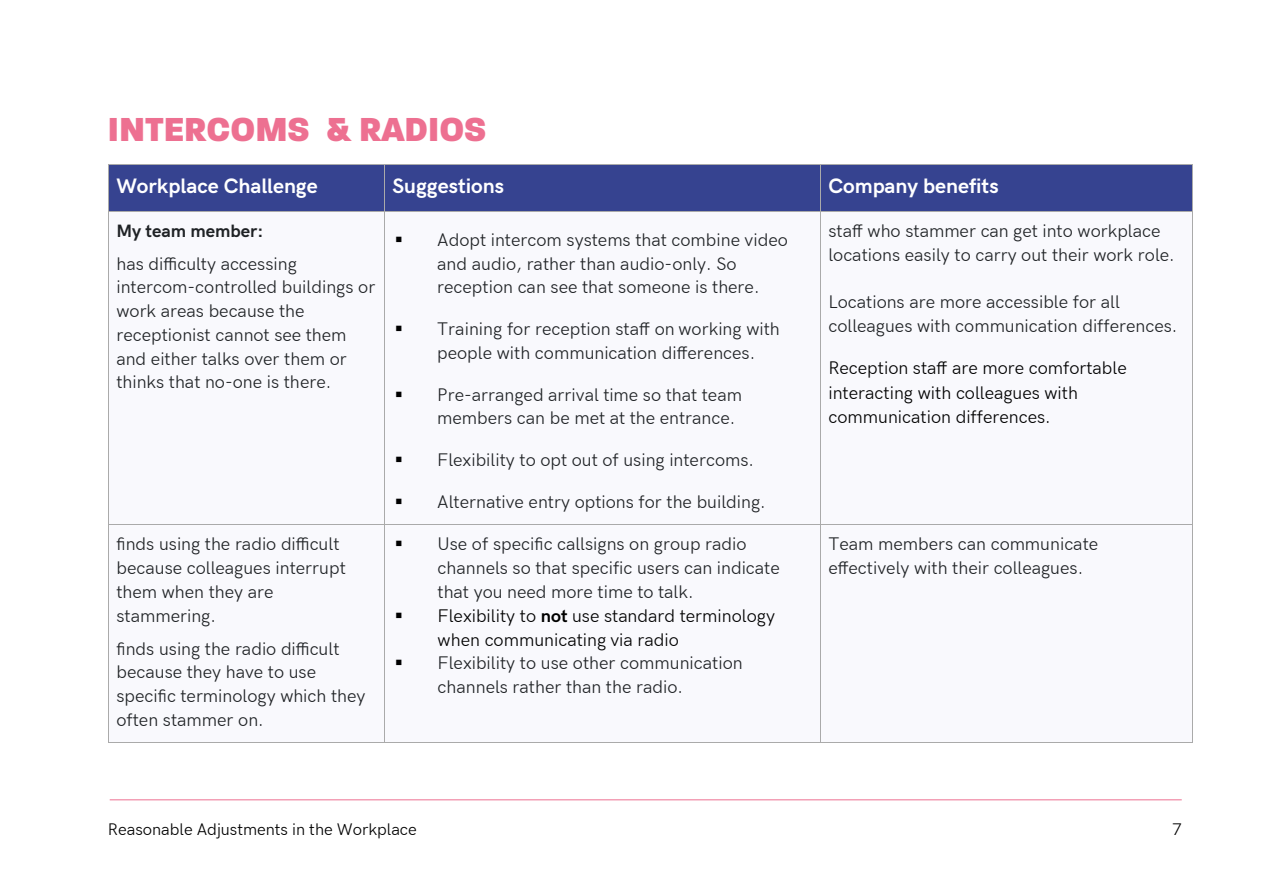
<style>
.page{position:relative;width:1263px;height:893px;background:#fff}
.page>*{position:absolute;margin:0;border:0;box-sizing:border-box;transform-origin:0 0}
.t1{font:800 36px "Paralucent";color:#ed7091}
.t2{font:700 21px "HK Grotesk";color:#fff}
.t3{font:18px "HK Grotesk";color:#1f2225}
.t4{font:18px "HK Grotesk";color:#000}
.t5{font:700 18px "HK Grotesk";color:#1f2225}
.t6{font:16.5px "HK Grotesk";color:#000}
.s1{font-weight:700}
</style>
<div class="page">
<hr style="left:110px;top:799px;width:1072px;height:1px;background:#ed7091">
<div style="left:109px;top:165px;width:275px;height:46px;background:#364390"></div>
<div style="left:385px;top:165px;width:435px;height:46px;background:#364390"></div>
<div style="left:821px;top:165px;width:371px;height:46px;background:#364390"></div>
<hr style="left:109px;top:164px;width:275px;height:1px;background:#aaa">
<hr style="left:385px;top:164px;width:435px;height:1px;background:#aaa">
<hr style="left:821px;top:164px;width:371px;height:1px;background:#aaa">
<hr style="left:108px;top:165px;width:1px;height:46px;background:#aaa">
<hr style="left:384px;top:165px;width:1px;height:46px;background:#aaa">
<hr style="left:820px;top:165px;width:1px;height:46px;background:#aaa">
<hr style="left:1192px;top:165px;width:1px;height:46px;background:#aaa">
<div style="left:109px;top:212px;width:275px;height:312px;background:#f9f9fd"></div>
<div style="left:385px;top:212px;width:435px;height:312px;background:#f9f9fd"></div>
<div style="left:821px;top:212px;width:371px;height:312px;background:#f9f9fd"></div>
<hr style="left:109px;top:211px;width:275px;height:1px;background:#aaa">
<hr style="left:385px;top:211px;width:435px;height:1px;background:#aaa">
<hr style="left:821px;top:211px;width:371px;height:1px;background:#aaa">
<hr style="left:108px;top:212px;width:1px;height:312px;background:#aaa">
<hr style="left:384px;top:212px;width:1px;height:312px;background:#aaa">
<hr style="left:820px;top:212px;width:1px;height:312px;background:#aaa">
<hr style="left:1192px;top:212px;width:1px;height:312px;background:#aaa">
<div style="left:109px;top:525px;width:275px;height:217px;background:#f9f9fd"></div>
<div style="left:385px;top:525px;width:435px;height:217px;background:#f9f9fd"></div>
<div style="left:821px;top:525px;width:371px;height:217px;background:#f9f9fd"></div>
<hr style="left:109px;top:524px;width:275px;height:1px;background:#aaa">
<hr style="left:385px;top:524px;width:435px;height:1px;background:#aaa">
<hr style="left:821px;top:524px;width:371px;height:1px;background:#aaa">
<hr style="left:108px;top:525px;width:1px;height:217px;background:#aaa">
<hr style="left:109px;top:742px;width:275px;height:1px;background:#aaa">
<hr style="left:384px;top:525px;width:1px;height:217px;background:#aaa">
<hr style="left:385px;top:742px;width:435px;height:1px;background:#aaa">
<hr style="left:820px;top:525px;width:1px;height:217px;background:#aaa">
<hr style="left:821px;top:742px;width:371px;height:1px;background:#aaa">
<hr style="left:1192px;top:525px;width:1px;height:217px;background:#aaa">
<p class="t1" style="left:108px;top:107px;width:380px">INTERCOMS &amp; RADIOS</p>
<p class="t2" style="left:116px;top:178px;width:203px">Workplace Challenge</p>
<p class="t2" style="left:393px;top:178px;width:113px">Suggestions</p>
<p class="t2" style="left:828px;top:178px;width:172px">Company benefits</p>
<p class="t5" style="left:116px;top:224px;width:148px">My team member:</p>
<p class="t3" style="left:116px;top:257px;width:182px">has difficulty accessing</p>
<p class="t3" style="left:116px;top:281px;width:260px">intercom-controlled buildings or</p>
<p class="t3" style="left:116px;top:305px;width:189px">work areas because the</p>
<p class="t3" style="left:116px;top:328px;width:232px">receptionist cannot see them</p>
<p class="t3" style="left:116px;top:352px;width:232px">and either talks over them or</p>
<p class="t3" style="left:116px;top:376px;width:216px">thinks that no-one is there.</p>
<p class="t3" style="left:828px;top:224px;width:333px">staff who stammer can get into workplace</p>
<p class="t3" style="left:828px;top:248px;width:348px">locations easily to carry out their work role.</p>
<p class="t3" style="left:828px;top:296px;width:293px">Locations are more accessible for all</p>
<p class="t3" style="left:828px;top:319px;width:350px">colleagues with communication differences.</p>
<p class="t4" style="left:828px;top:361px;width:300px">Reception staff are more comfortable</p>
<p class="t4" style="left:828px;top:386px;width:251px">interacting with colleagues with</p>
<p class="t4" style="left:828px;top:411px;width:224px">communication differences.</p>
<p class="t3" style="left:437px;top:233px;width:352px">Adopt intercom systems that combine video</p>
<p class="t3" style="left:437px;top:257px;width:301px">and audio, rather than audio-only. So</p>
<p class="t3" style="left:437px;top:281px;width:324px">reception can see that someone is there.</p>
<p class="t3" style="left:437px;top:323px;width:344px">Training for reception staff on working with</p>
<p class="t3" style="left:437px;top:346px;width:319px">people with communication differences.</p>
<p class="t3" style="left:437px;top:388px;width:306px">Pre-arranged arrival time so that team</p>
<p class="t3" style="left:437px;top:412px;width:300px">members can be met at the entrance.</p>
<p class="t3" style="left:437px;top:454px;width:318px">Flexibility to opt out of using intercoms.</p>
<p class="t3" style="left:437px;top:495px;width:330px">Alternative entry options for the building.</p>
<p class="t3" style="left:116px;top:538px;width:225px">finds using the radio difficult</p>
<p class="t3" style="left:116px;top:562px;width:231px">because colleagues interrupt</p>
<p class="t3" style="left:116px;top:585px;width:159px">them when they are</p>
<p class="t3" style="left:116px;top:609px;width:101px">stammering.</p>
<p class="t3" style="left:116px;top:642px;width:225px">finds using the radio difficult</p>
<p class="t3" style="left:116px;top:666px;width:201px">because they have to use</p>
<p class="t3" style="left:116px;top:689px;width:251px">specific terminology which they</p>
<p class="t3" style="left:116px;top:713px;width:149px">often stammer on.</p>
<p class="t3" style="left:438px;top:538px;width:310px">Use of specific callsigns on group radio</p>
<p class="t3" style="left:438px;top:562px;width:344px">channels so that specific users can indicate</p>
<p class="t3" style="left:438px;top:585px;width:257px">that you need more time to talk.</p>
<p class="t4" style="left:438px;top:609px;width:339px">Flexibility to <span class="s1">not</span> use standard terminology</p>
<p class="t4" style="left:438px;top:633px;width:243px">when communicating via radio</p>
<p class="t3" style="left:438px;top:657px;width:307px">Flexibility to use other communication</p>
<p class="t3" style="left:438px;top:680px;width:247px">channels rather than the radio.</p>
<p class="t3" style="left:828px;top:538px;width:271px">Team members can communicate</p>
<p class="t3" style="left:828px;top:562px;width:256px">effectively with their colleagues.</p>
<p class="t6" style="left:108px;top:823px;width:310px">Reasonable Adjustments in the Workplace</p>
<p class="t6" style="left:1172px;top:823px;width:11px">7</p>
</div>
